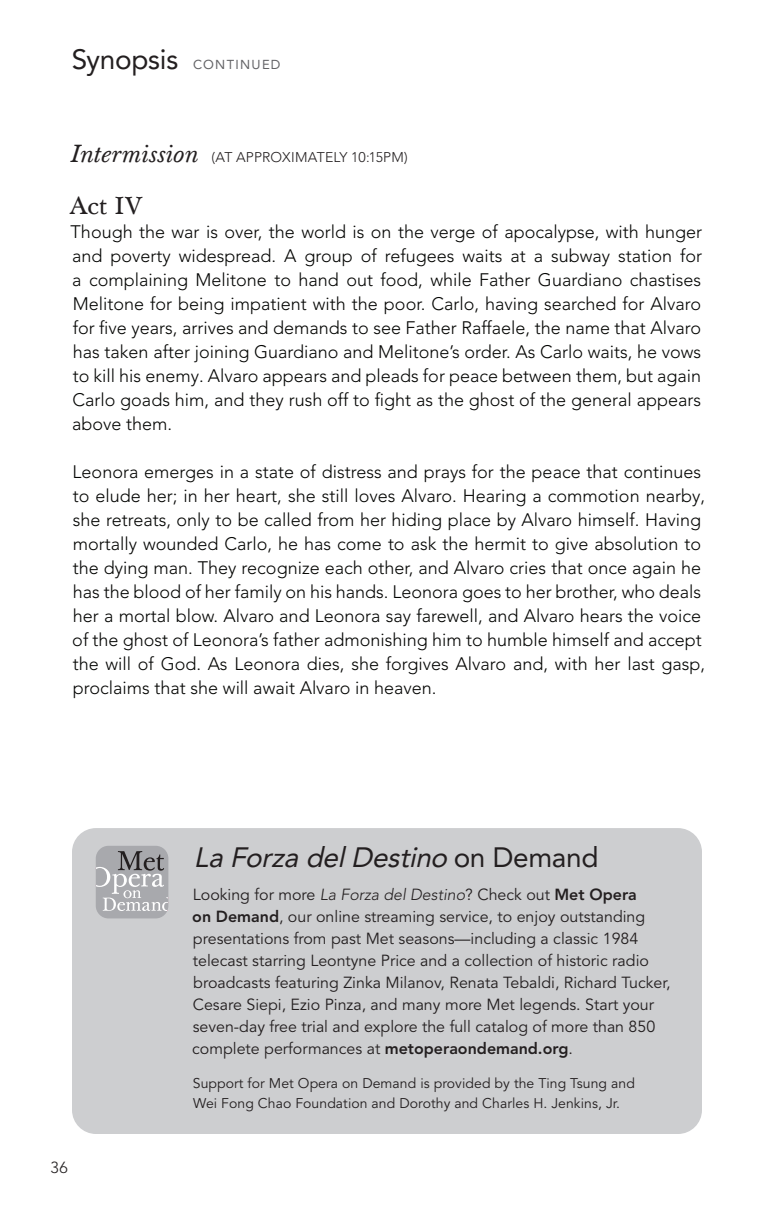
<style>
.page{position:relative;width:774px;height:1224px;background:#fff}
.page>*{position:absolute;margin:0;border:0;box-sizing:border-box;transform-origin:0 0}
.t1{font:italic 28px "Avenir LT Pro";color:#231f20}
.t2{font:24px "Baskerville Ten";color:#231f20}
.t3{font:300 18px/24px "Avenir LT Pro";color:#040503;text-align:justify}
.t4{font:16px/22px "Avenir LT Pro";color:#231f20}
.t5{font:300 16px "Avenir LT Pro";color:#231f20}
.t6{font:14px/20px "Avenir LT Pro";letter-spacing:.005em;color:#231f20}
.t7{font:300 14px "Avenir LT Pro";letter-spacing:.005em;color:#231f20}
.t8{font:13px "Avenir LT Pro";letter-spacing:.1em;color:#636366}
.s1{font-size:28px;color:#231f20}
.s2{font-family:"Baskerville Ten";font-weight:400;font-style:italic;font-size:24px}
.s3{font-style:inherit}
.s4{font-style:normal}
.s5{font-weight:300;font-style:italic}
.s6{font-weight:800}
</style>
<div class="page">
<div style="left:72px;top:828px;width:630px;height:306px;background:#cdced0;border-radius:24px"></div>
<div style="left:96px;top:846px;width:72px;height:72px;background:#a8a9ad;border-radius:13px"></div>
<svg style="left:96px;top:851px;width:72px;height:60px"></svg>
<p class="t8" style="left:72px;top:57px;width:210px"><span class="s1">Synopsis</span> CONTINUED</p>
<p class="t7" style="left:71px;top:149px;width:338px"><span class="s2">Intermission</span> <span class="s3">(AT</span> APPROXIMATELY 10:15PM)</p>
<h2 class="t2" style="left:70px;top:191px;width:73px">Act IV</h2>
<p class="t3" style="left:71px;top:220px;width:633px">Though the war is over, the world is on the verge of apocalypse, with hunger and poverty widespread. A group of refugees waits at a subway station for a complaining Melitone to hand out food, while Father Guardiano chastises Melitone for being impatient with the poor. Carlo, having searched for Alvaro for five years, arrives and demands to see Father Raffaele, the name that Alvaro has taken after joining Guardiano and Melitone’s order. As Carlo waits, he vows to kill his enemy. Alvaro appears and pleads for peace between them, but again Carlo goads him, and they rush off to fight as the ghost of the general appears above them.</p>
<p class="t3" style="left:72px;top:460px;width:634px;text-align:left">Leonora emerges in a state of distress and prays for the peace that continues to elude her; in her heart, she still loves Alvaro. Hearing a commotion nearby, she retreats, only to be called from her hiding place by Alvaro himself. Having mortally wounded Carlo, he has come to ask the hermit to give absolution to the dying man. They recognize each other, and Alvaro cries that once again he has the blood of her family on his hands. Leonora goes to her brother, who deals her a mortal blow. Alvaro and Leonora say farewell, and Alvaro hears the voice of the ghost of Leonora’s father admonishing him to humble himself and accept the will of God. As Leonora dies, she forgives Alvaro and, with her last gasp, proclaims that she will await Alvaro in heaven.</p>
<p class="t5" style="left:51px;top:1158px;width:19px">36</p>
<h1 class="t1" style="left:194px;top:840px;width:406px">La Forza delDestino <span class="s4">o n D e m a n d</span></h1>
<p class="t4" style="left:192px;top:884px;width:480px">Looking for more <span class="s5">La Forza del Destino</span>? Check out <span class="s6">Met Opera<br>on Demand</span>, our online streaming service, to enjoy outstanding presentations from past Met seasons—including a classic 1984 telecast starring Leontyne Price and a collection of historic radio broadcasts featuring Zinka Milanov, Renata Tebaldi, Richard Tucker, Cesare Siepi, Ezio Pinza, and many more Met legends. Start your seven-day free trial and explore the full catalog of more than 850 complete performances at <span class="s6">metoperaondemand.org</span>.</p>
<p class="t6" style="left:193px;top:1074px;width:444px">Support for Met Opera on Demand is provided by the Ting Tsung and<br>Wei Fong Chao Foundation and Dorothy and Charles H. Jenkins, Jr.</p>
</div>
